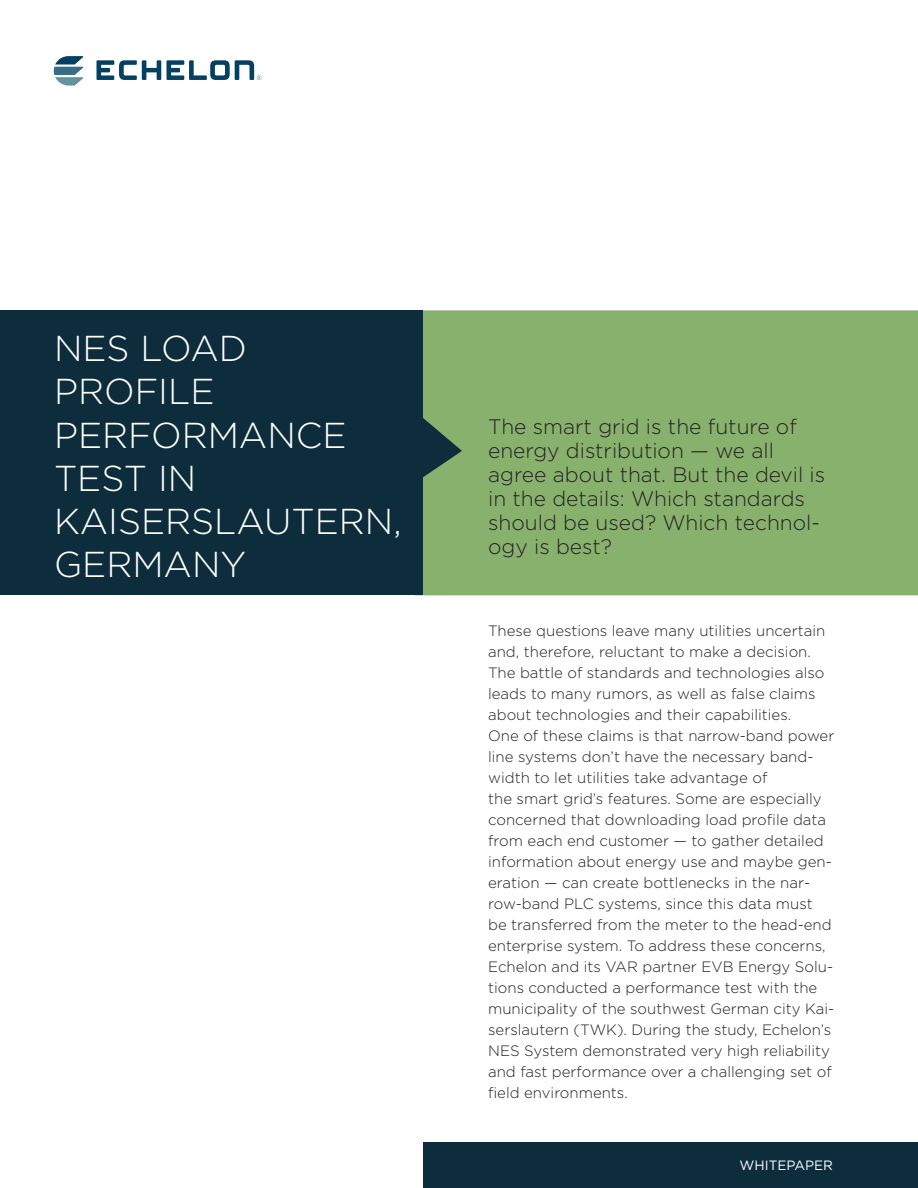
<style>
.page{position:relative;width:918px;height:1188px;background:#fff}
.page>*{position:absolute;margin:0;border:0;box-sizing:border-box;transform-origin:0 0}
.t1{font:300 36px/43.2px "Gotham";color:#fff}
.t2{font:300 21px/24px "Gotham";color:#231f20}
.t3{font:300 15px/21px "Gotham";color:#231f20}
.t4{font:13.5px "Gotham";color:#fff}
</style>
<div class="page">
<div style="left:415px;top:311px;width:502px;height:284px;background:#88b16e"></div>
<div style="left:415px;top:310px;width:503px;height:285px;border:2px solid #88b16e"></div>
<div style="left:0;top:310px;width:423px;height:285px;background:#0d2d3d"></div>
<svg style="left:423px;top:418px;width:39px;height:59px"></svg>
<svg style="left:96px;top:60px;width:65px;height:20px"></svg>
<svg style="left:167px;top:60px;width:94px;height:20px"></svg>
<svg style="left:54px;top:56px;width:29px;height:30px"></svg>
<div style="left:424px;top:1143px;width:494px;height:45px;background:#0d2d3d"></div>
<p class="t1" style="left:54px;top:326px;width:194px">NES LOAD</p>
<p class="t1" style="left:54px;top:369px;width:162px">PROFILE</p>
<p class="t1" style="left:54px;top:412px;width:294px">PERFORMANCE<br>TEST IN</p>
<p class="t1" style="left:54px;top:499px;width:349px">KAISERSLAUTERN,<br>GERMANY</p>
<p class="t2" style="left:488px;top:414px;width:339px">The smart grid is the future of energy distribution — we all agree about that. But the devil is in the details: Which standards should be used? Which technol&shy;ogy is best?</p>
<p class="t3" style="left:488px;top:620px;width:339px">These questions leave many utilities uncertain and, therefore, reluctant to make a decision.<br>The battle of standards and technologies also leads to many rumors, as well as false claims about technologies and their capabilities.</p>
<p class="t3" style="left:488px;top:725px;width:348px">One of these claims is that narrow-band power line systems don’t have the necessary band&shy;width to let utilities take advantage of</p>
<p class="t3" style="left:488px;top:788px;width:348px">the smart grid’s features. Some are especially concerned that downloading load profile data from each end customer — to gather detailed information about energy use and maybe gen&shy;eration — can create bottlenecks in the nar&shy;row-band PLC systems, since this data must be transferred from the meter to the head-end enterprise system. To address these concerns, Echelon and its VAR partner EVB Energy Solu&shy;tions conducted a performance test with the municipality of the southwest German city Kai&shy;serslautern (TWK). During the study, Echelon’s NES System demonstrated very high reliability and fast performance over a challenging set of field environments.</p>
<p class="t4" style="left:740px;top:1157px;width:95px">WHITEPAPER</p>
</div>
